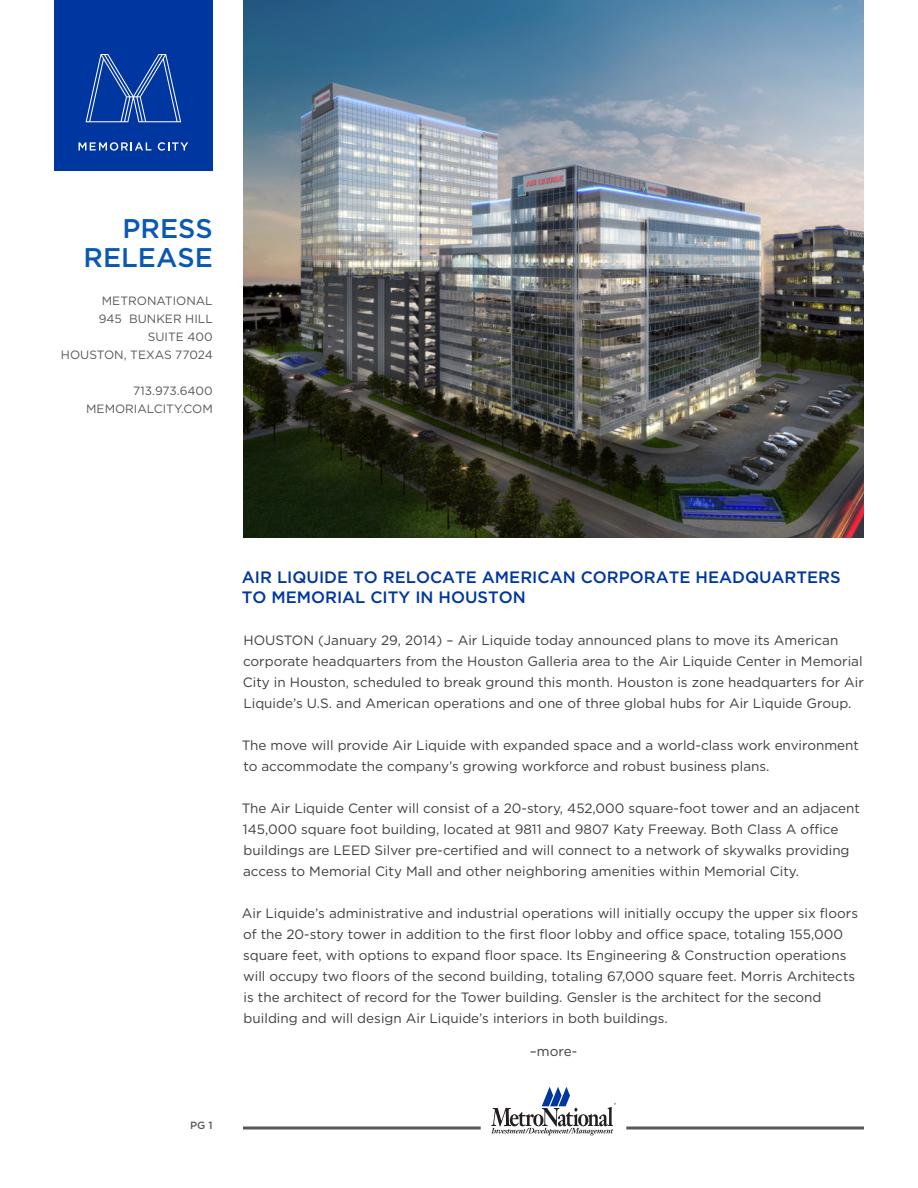
<style>
.page{position:relative;width:918px;height:1188px;background:#fff}
.page>*{position:absolute;margin:0;border:0;box-sizing:border-box;transform-origin:0 0}
.t1{font:500 27px/28.5px "Gotham";color:#0a58b4;text-align:right}
.t2{font:500 16.5px/19.8px "Gotham";color:#0036a0}
.t3{font:13.5px/21px "Gotham";color:#3e3e3f}
.t4{font:12px/18px "Gotham";color:#57585a;text-align:right}
.t5{font:500 10.5px "Gotham";color:#57585a}
</style>
<div class="page">
<svg style="left:243px;top:1126px;width:238px;height:4px"></svg>
<svg style="left:626px;top:1126px;width:238px;height:4px"></svg>
<svg style="left:491px;top:1087px;width:125px;height:49px"></svg>
<div style="left:54px;top:0;width:159px;height:171px;background:#0036a0"></div>
<svg style="left:79px;top:142px;width:72px;height:9px"></svg>
<svg style="left:158px;top:142px;width:30px;height:9px"></svg>
<svg style="left:86px;top:54px;width:95px;height:68px"></svg>
<img style="left:243px;top:0;width:621px;height:538px">
<h1 class="t1" style="left:84px;top:214px;width:131px">PRESS<br>RELEASE</h1>
<p class="t4" style="left:61px;top:292px;width:153px">METRONATIONAL<br>945 BUNKER HILL<br>SUITE 400<br>HOUSTON, TEXAS 77024</p>
<p class="t4" style="left:86px;top:382px;width:128px">713.973.6400<br>MEMORIALCITY.COM</p>
<p class="t5" style="left:190px;top:1120px;width:24px">PG 1</p>
<p class="t2" style="left:242px;top:567px;width:601px">AIR LIQUIDE TO RELOCATE AMERICAN CORPORATE HEADQUARTERS<br>TO MEMORIAL CITY IN HOUSTON</p>
<p class="t3" style="left:243px;top:629px;width:623px">HOUSTON (January 29, 2014) – Air Liquide today announced plans to move its American corporate headquarters from the Houston Galleria area to the Air Liquide Center in Memorial City in Houston, scheduled to break ground this month. Houston is zone headquarters for Air Liquide’s U.S. and American operations and one of three global hubs for Air Liquide Group.</p>
<p class="t3" style="left:242px;top:734px;width:619px">The move will provide Air Liquide with expanded space and a world-class work environment to accommodate the company’s growing workforce and robust business plans.</p>
<p class="t3" style="left:242px;top:797px;width:620px">The Air Liquide Center will consist of a 20-story, 452,000 square-foot tower and an adjacent 145,000 square foot building, located at 9811 and 9807 Katy Freeway. Both Class A office buildings are LEED Silver pre-certified and will connect to a network of skywalks providing access to Memorial City Mall and other neighboring amenities within Memorial City.</p>
<p class="t3" style="left:242px;top:902px;width:618px">Air Liquide’s administrative and industrial operations will initially occupy the upper six floors of the 20-story tower in addition to the first floor lobby and office space, totaling 155,000 square feet, with options to expand floor space. Its Engineering &amp; Construction operations will occupy two floors of the second building, totaling 67,000 square feet. Morris Architects is the architect of record for the Tower building. Gensler is the architect for the second building and will design Air Liquide’s interiors in both buildings.</p>
<p class="t3" style="left:530px;top:1041px;width:49px">–more-</p>
</div>
